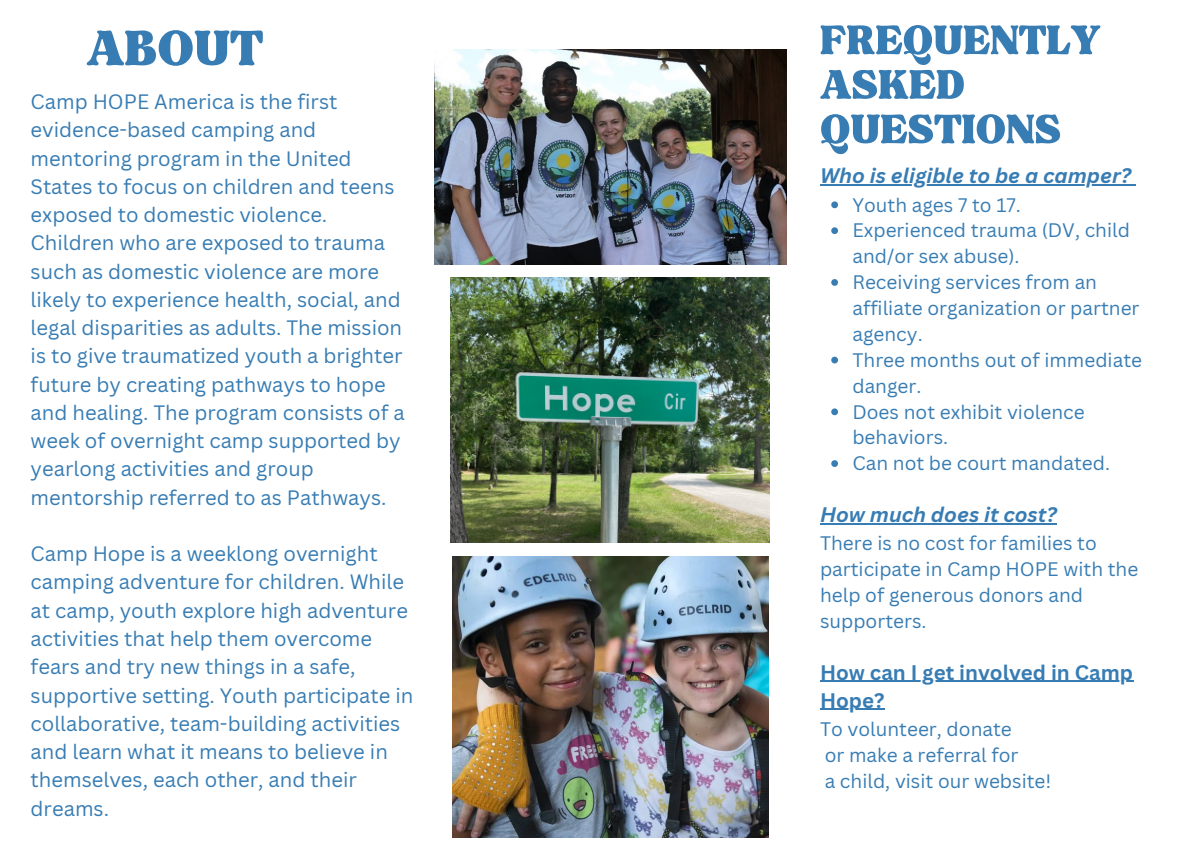
<style>
.page{position:relative;width:1188px;height:864px;background:#fff}
.page>*{position:absolute;margin:0;border:0;box-sizing:border-box;transform-origin:0 0}
.t1{font:68.1px "TAN Tangkiwood Display";color:#377cb3}
.t2{font:56.55px/44.5px "TAN Tangkiwood Display";color:#377cb3}
.t3{font:italic 700 20.55px "Canva Sans";color:#377cb3}
.t4{font:700 20.55px/28.2px "Canva Sans";color:#377cb3}
.t5{font:20.25px/28.2px "Canva Sans";color:#377cb3}
.t6{font:19.05px/25.8px "Canva Sans";color:#377cb3}
</style>
<div class="page">
<img style="left:450px;top:277px;width:320px;height:266px">
<img style="left:452px;top:556px;width:316px;height:281px">
<img style="left:434px;top:50px;width:352px;height:214px">
<hr style="left:820px;top:185px;width:311px;height:1px;background:#377cb3">
<svg style="left:831px;top:201px;width:7px;height:7px"></svg>
<svg style="left:831px;top:227px;width:7px;height:7px"></svg>
<svg style="left:831px;top:279px;width:7px;height:7px"></svg>
<svg style="left:831px;top:357px;width:7px;height:6px"></svg>
<svg style="left:831px;top:408px;width:7px;height:7px"></svg>
<svg style="left:831px;top:460px;width:7px;height:7px"></svg>
<hr style="left:820px;top:523px;width:237px;height:1px;background:#377cb3">
<hr style="left:820px;top:681px;width:313px;height:1px;background:#377cb3">
<hr style="left:820px;top:709px;width:65px;height:1px;background:#377cb3">
<p class="t1" style="left:86px;top:23px;width:178px">ABOUT</p>
<p class="t2" style="left:820px;top:19px;width:282px">FREQUENTLY<br>ASKED<br>QUESTIONS</p>
<p class="t3" style="left:820px;top:162px;width:313px">Who is eligible to be a camper?</p>
<p class="t6" style="left:852px;top:191px;width:170px">Youth ages 7 to 17.</p>
<p class="t6" style="left:852px;top:217px;width:279px">Experienced trauma (DV, child and/or sex abuse).</p>
<p class="t6" style="left:852px;top:269px;width:289px">Receiving services from an affiliate organization or partner agency.</p>
<p class="t6" style="left:852px;top:347px;width:291px">Three months out of immediate danger.</p>
<p class="t6" style="left:852px;top:398px;width:234px">Does not exhibit violence behaviors.</p>
<p class="t6" style="left:852px;top:450px;width:259px">Can not be court mandated.</p>
<p class="t3" style="left:820px;top:500px;width:238px">How much does it cost?</p>
<p class="t6" style="left:820px;top:530px;width:320px">There is no cost for families to participate in Camp HOPE with the help of generous donors and supporters.</p>
<p class="t4" style="left:820px;top:658px;width:315px">How can I get involved in Camp<br>Hope?</p>
<p class="t6" style="left:820px;top:716px;width:193px">To volunteer, donate</p>
<p class="t6" style="left:825px;top:741px;width:195px">or make a referral for</p>
<p class="t6" style="left:825px;top:767px;width:228px">a child, visit our website!</p>
<p class="t5" style="left:31px;top:87px;width:376px">Camp HOPE America is the first evidence-based camping and mentoring program in the United States to focus on children and teens exposed to domestic violence.<br>Children who are exposed to trauma such as domestic violence are more likely to experience health, social, and legal disparities as adults. The mission is to give traumatized youth a brighter future by creating pathways to hope and healing. The program consists of a week of overnight camp supported by yearlong activities and group mentorship referred to as Pathways.</p>
<p class="t5" style="left:31px;top:539px;width:384px">Camp Hope is a weeklong overnight camping adventure for children. While at camp, youth explore high adventure activities that help them overcome fears and try new things in a safe, supportive setting. Youth participate in collaborative, team-building activities and learn what it means to believe in themselves, each other, and their dreams.</p>
</div>
